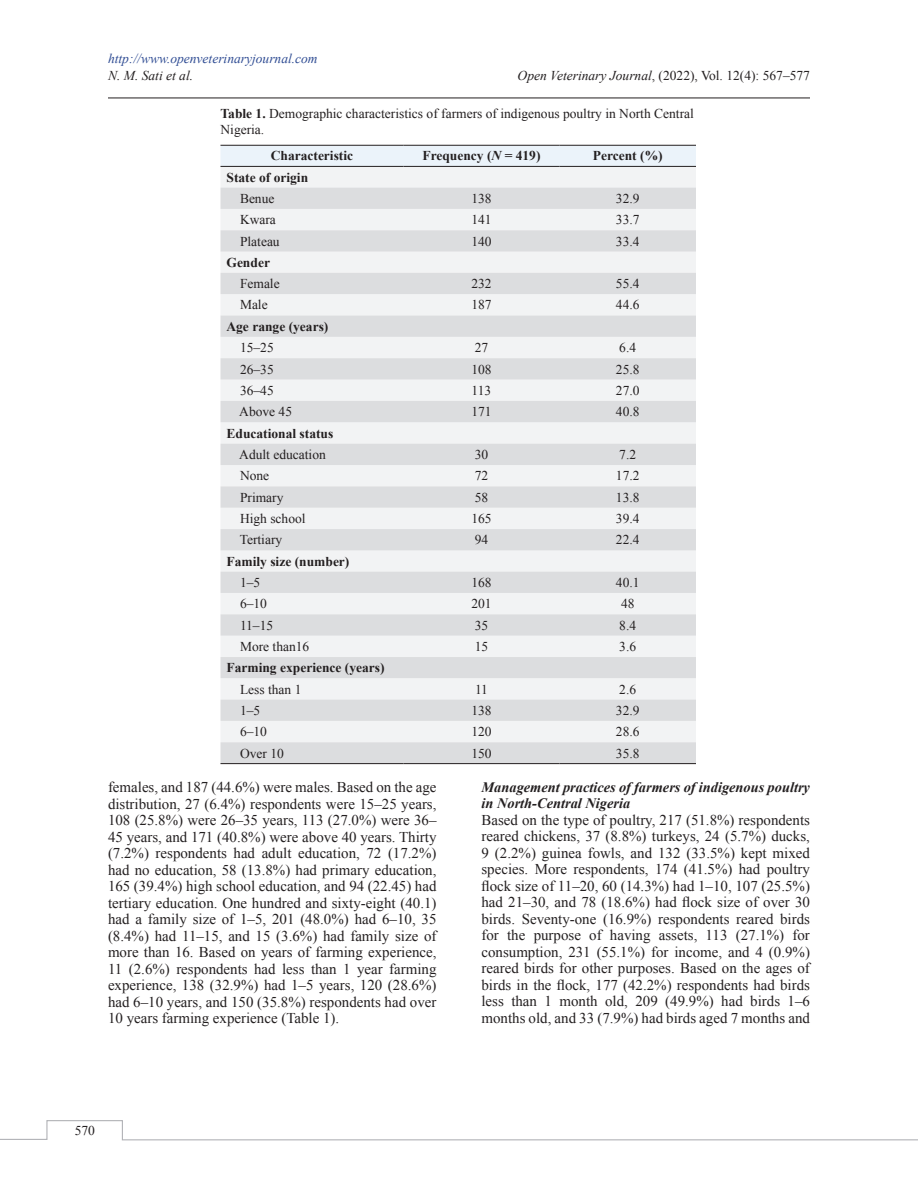
<style>
.page{position:relative;width:918px;height:1188px;background:#fff}
.page>*{position:absolute;margin:0;border:0;box-sizing:border-box;transform-origin:0 0}
.Para{font:15px/16.5px "Times New Roman";color:#231f20;text-align:justify}
.B_Head{font:italic 700 14.4px/16.5px "Times New Roman";color:#231f20}
.Table_Text{font:13.5px "Times New Roman";color:#231f20}
.Table_Text-2{font:700 13.5px "Times New Roman";color:#231f20}
.Table_Caption{font:13.5px/16.2px "Times New Roman";color:#231f20}
.t1{font:italic 13.5px "Times New Roman";color:#304d94}
.t2{font:italic 13.5px "Times New Roman";color:#231f20}
.s1{font-style:italic}
.s2{font-weight:700}
</style>
<div class="page">
<hr style="left:108px;top:98px;width:702px;height:1px;background:#231f20">
<svg style="left:0;top:1120px;width:918px;height:21px"></svg>
<div style="left:220px;top:146px;width:476px;height:20px;background:#ebf3fa"></div>
<div style="left:220px;top:167px;width:476px;height:21px;background:#f2f3f4"></div>
<svg style="left:220px;top:188px;width:476px;height:575px;fill:#ededee"></svg>
<hr style="left:220px;top:145px;width:184px;height:1px;background:#231f20">
<hr style="left:404px;top:145px;width:156px;height:1px;background:#231f20">
<hr style="left:560px;top:145px;width:136px;height:1px;background:#231f20">
<hr style="left:220px;top:166px;width:184px;height:1px;background:#231f20">
<hr style="left:404px;top:166px;width:156px;height:1px;background:#231f20">
<hr style="left:560px;top:166px;width:136px;height:1px;background:#231f20">
<hr style="left:220px;top:763px;width:184px;height:1px;background:#231f20">
<hr style="left:404px;top:763px;width:156px;height:1px;background:#231f20">
<hr style="left:560px;top:763px;width:136px;height:1px;background:#231f20">
<p class="t1" style="left:108px;top:50px;width:211px">http://www.openveterinaryjournal.com</p>
<p class="t2" style="left:108px;top:66px;width:87px">N. M. Sati et al.</p>
<p class="Table_Caption" style="left:518px;top:67px;width:294px"><span class="s1">Open Veterinary Journal</span>, (2022), Vol. 12(4): 567–577</p>
<p class="Table_Caption" style="left:220px;top:105px;width:475px"><span class="s2">Table 1.</span> Demographic characteristics of farmers of indigenous poultry in North Central<br>Nigeria.</p>
<p class="Table_Text-2" style="left:271px;top:147px;width:84px">Characteristic</p>
<p class="Table_Text-2" style="left:422px;top:147px;width:120px">Frequency (<span class="s1">N</span> = 419)</p>
<p class="Table_Text-2" style="left:593px;top:147px;width:71px">Percent (%)</p>
<p class="Table_Text-2" style="left:226px;top:168px;width:83px">State of origin</p>
<p class="Table_Text" style="left:240px;top:189px;width:36px">Benue</p>
<p class="Table_Text" style="left:471px;top:189px;width:22px">138</p>
<p class="Table_Text" style="left:616px;top:189px;width:25px">32.9</p>
<p class="Table_Text" style="left:240px;top:211px;width:37px">Kwara</p>
<p class="Table_Text" style="left:471px;top:211px;width:22px">141</p>
<p class="Table_Text" style="left:616px;top:211px;width:25px">33.7</p>
<p class="Table_Text" style="left:240px;top:232px;width:41px">Plateau</p>
<p class="Table_Text" style="left:471px;top:232px;width:22px">140</p>
<p class="Table_Text" style="left:616px;top:232px;width:25px">33.4</p>
<p class="Table_Text-2" style="left:226px;top:253px;width:45px">Gender</p>
<p class="Table_Text" style="left:240px;top:275px;width:41px">Female</p>
<p class="Table_Text" style="left:471px;top:275px;width:22px">232</p>
<p class="Table_Text" style="left:616px;top:275px;width:25px">55.4</p>
<p class="Table_Text" style="left:240px;top:296px;width:29px">Male</p>
<p class="Table_Text" style="left:471px;top:296px;width:22px">187</p>
<p class="Table_Text" style="left:616px;top:296px;width:25px">44.6</p>
<p class="Table_Text-2" style="left:226px;top:317px;width:103px">Age range (years)</p>
<p class="Table_Text" style="left:240px;top:339px;width:35px">15–25</p>
<p class="Table_Text" style="left:475px;top:339px;width:15px">27</p>
<p class="Table_Text" style="left:619px;top:339px;width:18px">6.4</p>
<p class="Table_Text" style="left:240px;top:360px;width:35px">26–35</p>
<p class="Table_Text" style="left:471px;top:360px;width:22px">108</p>
<p class="Table_Text" style="left:616px;top:360px;width:25px">25.8</p>
<p class="Table_Text" style="left:240px;top:381px;width:35px">36–45</p>
<p class="Table_Text" style="left:472px;top:381px;width:21px">113</p>
<p class="Table_Text" style="left:616px;top:381px;width:25px">27.0</p>
<p class="Table_Text" style="left:239px;top:403px;width:54px">Above 45</p>
<p class="Table_Text" style="left:471px;top:403px;width:22px">171</p>
<p class="Table_Text" style="left:616px;top:403px;width:25px">40.8</p>
<p class="Table_Text-2" style="left:226px;top:424px;width:108px">Educational status</p>
<p class="Table_Text" style="left:239px;top:445px;width:88px">Adult education</p>
<p class="Table_Text" style="left:475px;top:445px;width:15px">30</p>
<p class="Table_Text" style="left:619px;top:445px;width:18px">7.2</p>
<p class="Table_Text" style="left:240px;top:467px;width:31px">None</p>
<p class="Table_Text" style="left:475px;top:467px;width:15px">72</p>
<p class="Table_Text" style="left:616px;top:467px;width:25px">17.2</p>
<p class="Table_Text" style="left:240px;top:488px;width:45px">Primary</p>
<p class="Table_Text" style="left:475px;top:488px;width:15px">58</p>
<p class="Table_Text" style="left:616px;top:488px;width:25px">13.8</p>
<p class="Table_Text" style="left:240px;top:509px;width:67px">High school</p>
<p class="Table_Text" style="left:471px;top:509px;width:22px">165</p>
<p class="Table_Text" style="left:616px;top:509px;width:25px">39.4</p>
<p class="Table_Text" style="left:240px;top:531px;width:44px">Tertiary</p>
<p class="Table_Text" style="left:475px;top:531px;width:15px">94</p>
<p class="Table_Text" style="left:616px;top:531px;width:25px">22.4</p>
<p class="Table_Text-2" style="left:226px;top:552px;width:124px">Family size (number)</p>
<p class="Table_Text" style="left:240px;top:573px;width:22px">1–5</p>
<p class="Table_Text" style="left:471px;top:573px;width:22px">168</p>
<p class="Table_Text" style="left:616px;top:573px;width:25px">40.1</p>
<p class="Table_Text" style="left:240px;top:595px;width:28px">6–10</p>
<p class="Table_Text" style="left:471px;top:595px;width:22px">201</p>
<p class="Table_Text" style="left:621px;top:595px;width:15px">48</p>
<p class="Table_Text" style="left:240px;top:616px;width:35px">11–15</p>
<p class="Table_Text" style="left:475px;top:616px;width:15px">35</p>
<p class="Table_Text" style="left:619px;top:616px;width:18px">8.4</p>
<p class="Table_Text" style="left:240px;top:637px;width:71px">More than16</p>
<p class="Table_Text" style="left:475px;top:637px;width:15px">15</p>
<p class="Table_Text" style="left:619px;top:637px;width:18px">3.6</p>
<p class="Table_Text-2" style="left:226px;top:658px;width:160px">Farming experience (years)</p>
<p class="Table_Text" style="left:240px;top:680px;width:63px">Less than 1</p>
<p class="Table_Text" style="left:475px;top:680px;width:15px">11</p>
<p class="Table_Text" style="left:619px;top:680px;width:18px">2.6</p>
<p class="Table_Text" style="left:240px;top:701px;width:22px">1–5</p>
<p class="Table_Text" style="left:471px;top:701px;width:22px">138</p>
<p class="Table_Text" style="left:616px;top:701px;width:25px">32.9</p>
<p class="Table_Text" style="left:240px;top:723px;width:28px">6–10</p>
<p class="Table_Text" style="left:471px;top:723px;width:22px">120</p>
<p class="Table_Text" style="left:616px;top:723px;width:25px">28.6</p>
<p class="Table_Text" style="left:240px;top:744px;width:45px">Over 10</p>
<p class="Table_Text" style="left:471px;top:744px;width:22px">150</p>
<p class="Table_Text" style="left:616px;top:744px;width:25px">35.8</p>
<p class="Para" style="left:108px;top:779px;width:330px">females, and 187 (44.6%) were males. Based on the age distribution, 27 (6.4%) respondents were 15–25 years, 108 (25.8%) were 26–35 years, 113 (27.0%) were 36– 45 years, and 171 (40.8%) were above 40 years. Thirty (7.2%) respondents had adult education, 72 (17.2%) had no education, 58 (13.8%) had primary education, 165 (39.4%) high school education, and 94 (22.45) had tertiary education. One hundred and sixty-eight (40.1) had a family size of 1–5, 201 (48.0%) had 6–10, 35 (8.4%) had 11–15, and 15 (3.6%) had family size of more than 16. Based on years of farming experience, 11 (2.6%) respondents had less than 1 year farming experience, 138 (32.9%) had 1–5 years, 120 (28.6%) had 6–10 years, and 150 (35.8%) respondents had over 10 years farming experience (Table 1).</p>
<p class="B_Head" style="left:482px;top:778px;width:330px">Management practices of farmers of indigenous poultry in North-Central Nigeria</p>
<p class="Para" style="left:482px;top:811px;width:330px">Based on the type of poultry, 217 (51.8%) respondents reared chickens, 37 (8.8%) turkeys, 24 (5.7%) ducks, 9 (2.2%) guinea fowls, and 132 (33.5%) kept mixed species. More respondents, 174 (41.5%) had poultry flock size of 11–20, 60 (14.3%) had 1–10, 107 (25.5%) had 21–30, and 78 (18.6%) had flock size of over 30 birds. Seventy-one (16.9%) respondents reared birds for the purpose of having assets, 113 (27.1%) for consumption, 231 (55.1%) for income, and 4 (0.9%) reared birds for other purposes. Based on the ages of birds in the flock, 177 (42.2%) respondents had birds less than 1 month old, 209 (49.9%) had birds 1–6 months old, and 33 (7.9%) had birds aged 7 months and</p>
<p class="Table_Caption" style="left:75px;top:1122px;width:22px">570</p>
</div>
